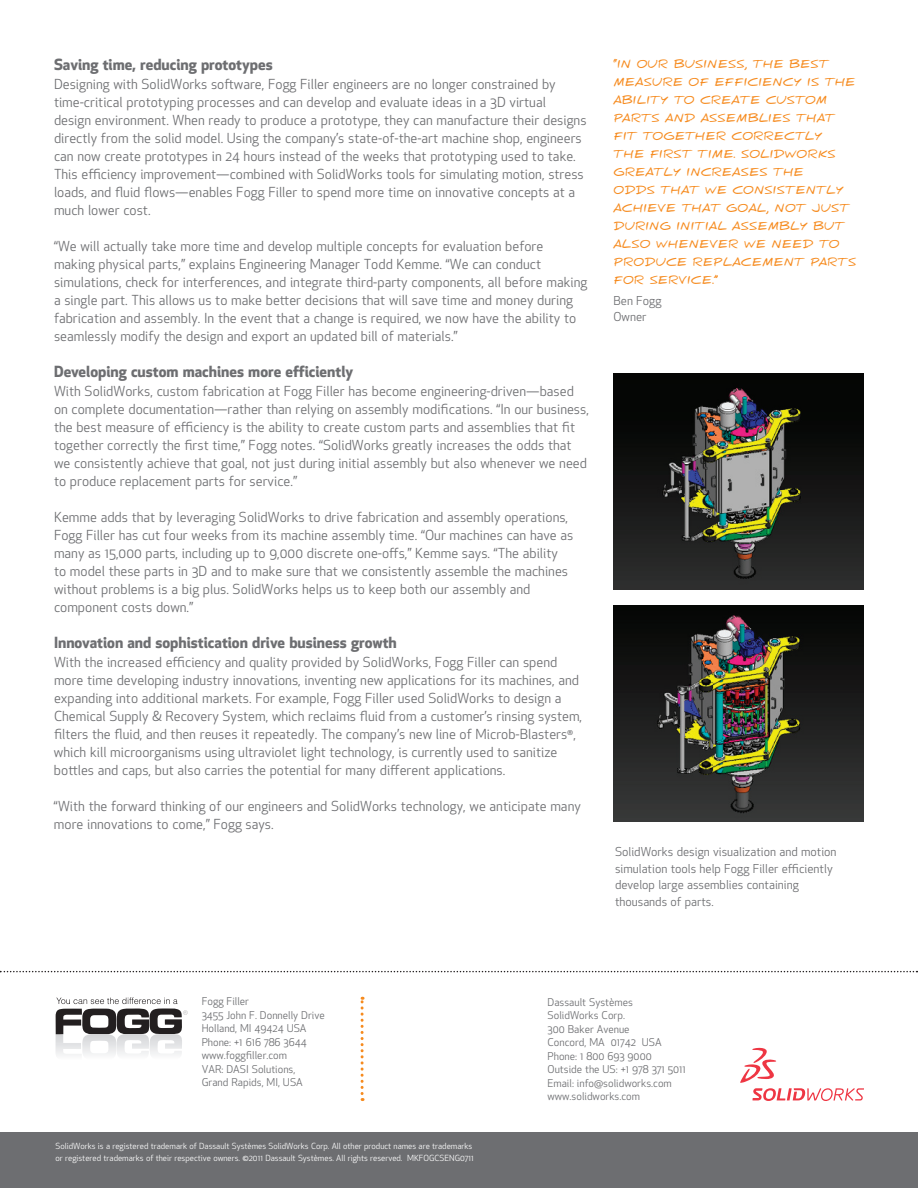
<style>
.page{position:relative;width:918px;height:1188px;background:#fff}
.page>*{position:absolute;margin:0;border:0;box-sizing:border-box;transform-origin:0 0}
.t1{font:700 15px "SW Apex New";color:#6d6e71}
.t2{font:13.5px/18px "SW Apex New";color:#6d6e71}
.t3{font:12px/16.5px "SW Apex New";color:#6d6e71}
.t4{font:700 10.5px/18px "SW Daniel";color:#f68b1f}
.t5{font:10.5px/13.5px "SW Apex New";color:#6d6e71}
.t6{font:8.25px/12px "SW Apex New";color:#fff}
</style>
<div class="page">
<img style="left:614px;top:606px;width:250px;height:216px">
<div style="left:0;top:1132px;width:918px;height:56px;background:#6d6e71"></div>
<svg style="left:0;top:971px;width:917px;height:1px"></svg>
<img style="left:614px;top:373px;width:250px;height:216px">
<svg style="left:361px;top:997px;width:3px;height:104px"></svg>
<svg style="left:56px;top:997px;width:131px;height:58px"></svg>
<svg style="left:740px;top:1048px;width:124px;height:53px"></svg>
<p class="t1" style="left:54px;top:53px;width:220px">Saving time, reducing prototypes</p>
<p class="t2" style="left:54px;top:75px;width:534px">Designing with SolidWorks software, Fogg Filler engineers are no longer constrained by time-critical prototyping processes and can develop and evaluate ideas in a 3D virtual<br>design environment. When ready to produce a prototype, they can manufacture their designs directly from the solid model. Using the company’s state-of-the-art machine shop, engineers can now create prototypes in 24 hours instead of the weeks that prototyping used to take.<br>This efficiency improvement—combined with SolidWorks tools for simulating motion, stress loads, and fluid flows—enables Fogg Filler to spend more time on innovative concepts at a much lower cost.</p>
<p class="t2" style="left:54px;top:237px;width:535px">“We will actually take more time and develop multiple concepts for evaluation before making physical parts,” explains Engineering Manager Todd Kemme. “We can conduct simulations, check for interferences, and integrate third-party components, all before making a single part. This allows us to make better decisions that will save time and money during fabrication and assembly. In the event that a change is required, we now have the ability to seamlessly modify the design and export an updated bill of materials.”</p>
<p class="t1" style="left:54px;top:361px;width:301px">Developing custom machines more efficiently</p>
<p class="t2" style="left:54px;top:382px;width:536px">With SolidWorks, custom fabrication at Fogg Filler has become engineering-driven—based on complete documentation—rather than relying on assembly modifications. “In our business, the best measure of efficiency is the ability to create custom parts and assemblies that fit together correctly the first time,” Fogg notes. “SolidWorks greatly increases the odds that we consistently achieve that goal, not just during initial assembly but also whenever we need to produce replacement parts for service.”</p>
<p class="t2" style="left:54px;top:508px;width:521px">Kemme adds that by leveraging SolidWorks to drive fabrication and assembly operations, Fogg Filler has cut four weeks from its machine assembly time. “Our machines can have as many as 15,000 parts, including up to 9,000 discrete one-offs,” Kemme says. “The ability to model these parts in 3D and to make sure that we consistently assemble the machines without problems is a big plus. SolidWorks helps us to keep both our assembly and component costs down.”</p>
<p class="t1" style="left:54px;top:632px;width:344px">Innovation and sophistication drive business growth</p>
<p class="t2" style="left:54px;top:653px;width:530px">With the increased efficiency and quality provided by SolidWorks, Fogg Filler can spend more time developing industry innovations, inventing new applications for its machines, and expanding into additional markets. For example, Fogg Filler used SolidWorks to design a Chemical Supply &amp; Recovery System, which reclaims fluid from a customer’s rinsing system, filters the fluid, and then reuses it repeatedly. The company’s new line of Microb-Blasters<sup>®</sup>, which kill microorganisms using ultraviolet light technology, is currently used to sanitize bottles and caps, but also carries the potential for many different applications.</p>
<p class="t2" style="left:54px;top:797px;width:528px">“With the forward thinking of our engineers and SolidWorks technology, we anticipate many more innovations to come,” Fogg says.</p>
<p class="t4" style="left:614px;top:55px;width:244px">“IN OUR BUSI NESS, THE BEST<br>MEASURE OF EFFICI ENCY IS THE<br>ABI LITY TO CREATE CUSTOM<br>PARTS AND ASSEMBLI ES THAT<br>FIT TOGETHER CORRECTLY<br>THE FI RST TI ME. SOLI DWORKS<br>GREATLY I NCREASES THE<br>ODDS THAT WE CONSI STENTLY<br>ACHI EVE THAT GOAL, NOT JUST<br>DURI NG I NITIAL ASSEMBLY BUT<br>ALSO WHENEVER WE NEED TO<br>PRODUCE REPLACEMENT PARTS<br>FOR SERVI CE.”</p>
<p class="t3" style="left:614px;top:292px;width:49px">Ben Fogg<br>Owner</p>
<p class="t3" style="left:615px;top:844px;width:223px">SolidWorks design visualization and motion simulation tools help Fogg Filler efficiently develop large assemblies containing thousands of parts.</p>
<p class="t5" style="left:202px;top:995px;width:125px">Fogg Filler<br>3455 John F. Donnelly Drive<br>Holland, MI 49424 USA<br>Phone: +1 616 786 3644 www.foggfiller.com<br>VAR: DASI Solutions,<br>Grand Rapids, MI, USA</p>
<p class="t6" style="left:56px;top:1140px;width:420px">SolidWorks is a registered trademark of Dassault Systèmes SolidWorks Corp. All other product names are trademarks or registered trademarks of their respective owners. ©2011 Dassault Systèmes. All rights reserved. MKFOGCSENG0711</p>
<p class="t5" style="left:548px;top:995px;width:140px">Dassault Systèmes<br>SolidWorks Corp.<br>300 Baker Avenue<br>Concord, MA 01742 USA<br>Phone: 1 800 693 9000<br>Outside the US: +1 978 371 5011<br>Email: info@solidworks.com www.solidworks.com</p>
</div>
